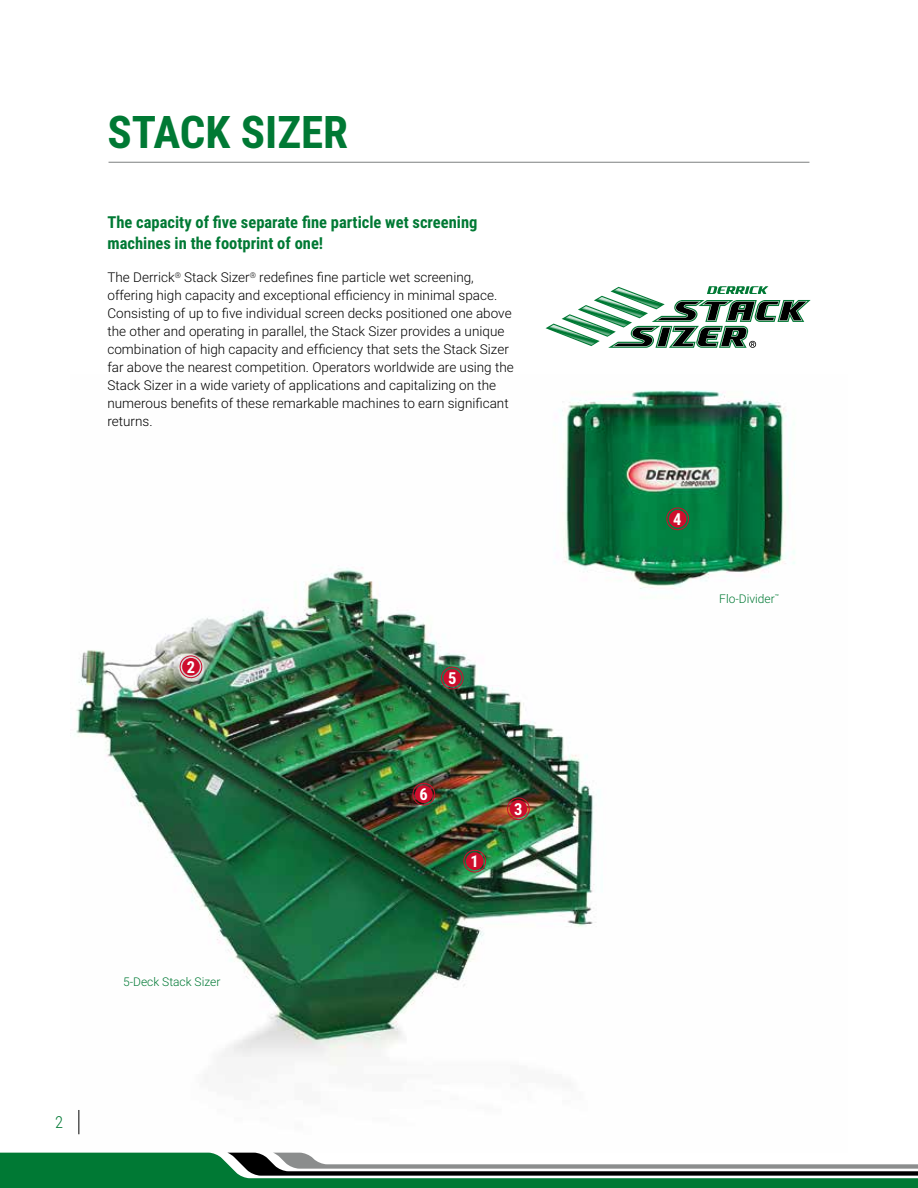
<style>
.page{position:relative;width:918px;height:1188px;background:#fff}
.page>*{position:absolute;margin:0;border:0;box-sizing:border-box;transform-origin:0 0}
.t1{font:700 45px "Roboto Condensed";color:#007934}
.t2{font:700 16.5px/21px "Roboto Condensed";color:#007934}
.t3{font:700 16.5px "Roboto Condensed";color:#fff}
.t4{font:300 16.5px "Roboto Condensed";color:#007934}
.t5{font:300 13.5px/18px "Roboto";color:#000}
.t6{font:300 12px "Roboto";color:#007934}
</style>
<div class="page">
<img style="left:70px;top:390px;width:725px;height:763px">
<svg style="left:546px;top:286px;width:265px;height:62px"></svg>
<svg style="left:79px;top:1110px;width:1px;height:24px"></svg>
<hr style="left:109px;top:162px;width:700px;height:1px;background:#8b8d8d">
<svg style="left:0;top:1153px;width:918px;height:35px"></svg>
<div style="left:464px;top:850px;width:22px;height:22px;border:1px solid #ce0e2d;border-radius:50%"></div>
<div style="left:466px;top:852px;width:18px;height:18px;background:#ce0e2d;border-radius:50%"></div>
<div style="left:180px;top:656px;width:22px;height:22px;border:1px solid #ce0e2d;border-radius:50%"></div>
<div style="left:182px;top:658px;width:18px;height:18px;background:#ce0e2d;border-radius:50%"></div>
<div style="left:507px;top:798px;width:23px;height:22px;border:1px solid #ce0e2d;border-radius:50%"></div>
<div style="left:510px;top:800px;width:17px;height:18px;background:#ce0e2d;border-radius:50%"></div>
<div style="left:666px;top:508px;width:23px;height:22px;border:1px solid #ce0e2d;border-radius:50%"></div>
<div style="left:669px;top:510px;width:18px;height:18px;background:#ce0e2d;border-radius:50%"></div>
<div style="left:441px;top:667px;width:23px;height:22px;border:1px solid #ce0e2d;border-radius:50%"></div>
<div style="left:443px;top:669px;width:18px;height:18px;background:#ce0e2d;border-radius:50%"></div>
<div style="left:413px;top:783px;width:22px;height:22px;border:1px solid #ce0e2d;border-radius:50%"></div>
<div style="left:415px;top:785px;width:18px;height:18px;background:#ce0e2d;border-radius:50%"></div>
<h1 class="t1" style="left:107px;top:101px;width:242px">STACK SIZER</h1>
<p class="t2" style="left:107px;top:211px;width:371px">The capacity of five separate fine particle wet screening machines in the footprint of one!</p>
<p class="t5" style="left:107px;top:268px;width:408px">The Derrick<sup>®</sup> Stack Sizer<sup>®</sup> redefines fine particle wet screening, offering high capacity and exceptional efficiency in minimal space.<br>Consisting of up to five individual screen decks positioned one above the other and operating in parallel, the Stack Sizer provides a unique combination of high capacity and efficiency that sets the Stack Sizer far above the nearest competition. Operators worldwide are using the Stack Sizer in a wide variety of applications and capitalizing on the numerous benefits of these remarkable machines to earn significant returns.</p>
<p class="t3" style="left:187px;top:655px;width:10px">2</p>
<p class="t4" style="left:55px;top:1111px;width:10px">2</p>
<p class="t6" style="left:123px;top:974px;width:99px">5-Deck Stack Sizer</p>
<p class="t3" style="left:448px;top:667px;width:10px">5</p>
<p class="t3" style="left:420px;top:783px;width:10px">6</p>
<p class="t3" style="left:471px;top:850px;width:10px">1</p>
<p class="t3" style="left:514px;top:797px;width:10px">3</p>
<p class="t3" style="left:673px;top:507px;width:10px">4</p>
<p class="t6" style="left:719px;top:590px;width:61px">Flo-Divider<sup>™</sup></p>
</div>
